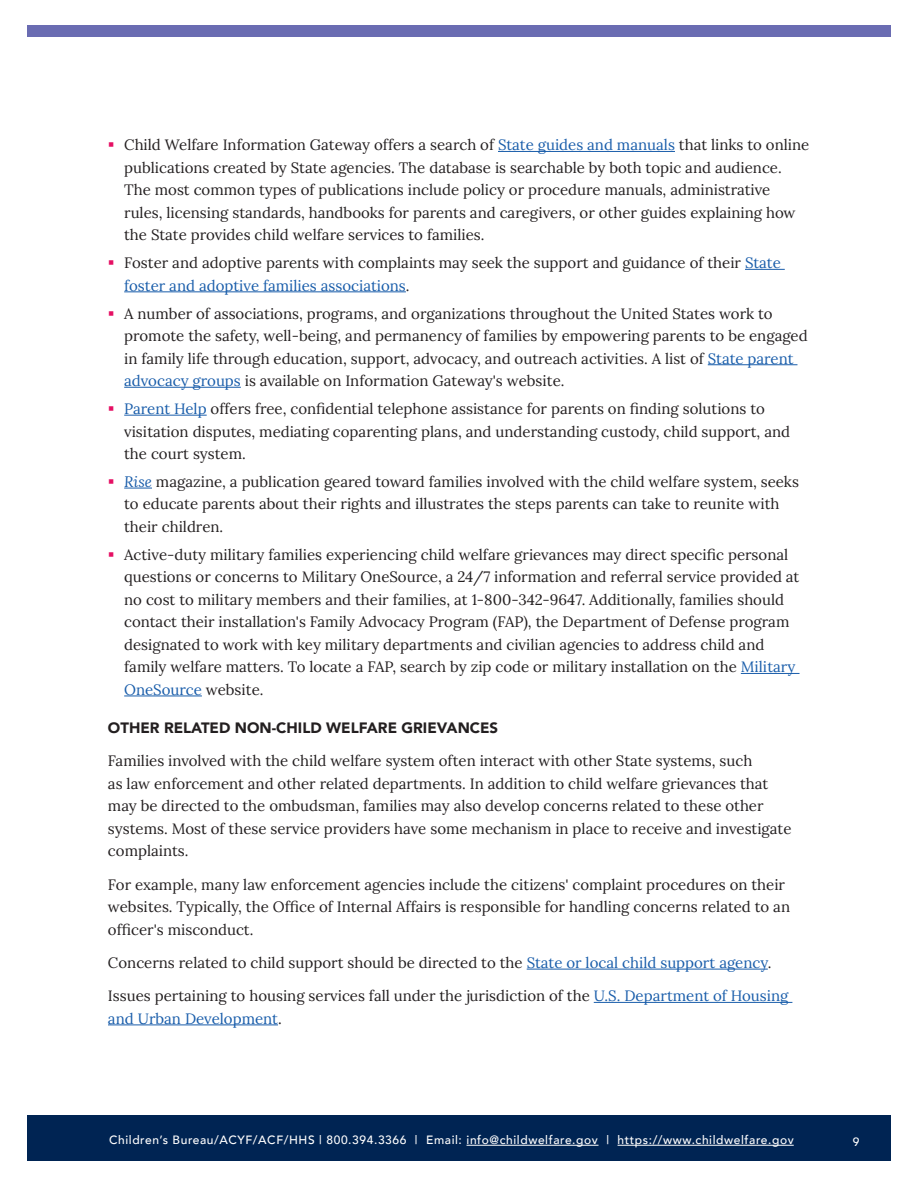
<style>
.page{position:relative;width:918px;height:1188px;background:#fff}
.page>*{position:absolute;margin:0;border:0;box-sizing:border-box;transform-origin:0 0}
.t1{font:15px/22.5px "Lora";color:#231f20}
.t2{font:900 15px "Avenir";color:#231f20}
.t3{font:500 12px "Avenir";letter-spacing:.05em;color:#fff}
.s1{color:#195daa}
.s2{font-style:italic;color:#195daa}
</style>
<div class="page">
<div style="left:27px;top:1116px;width:864px;height:45px;background:#002453"></div>
<hr style="left:467px;top:1145px;width:132px;height:1px;background:#fff">
<hr style="left:618px;top:1145px;width:176px;height:1px;background:#fff">
<div style="left:27px;top:26px;width:864px;height:12px;background:#6a6cb2"></div>
<hr style="left:498px;top:151px;width:177px;height:1px;background:#195daa">
<hr style="left:745px;top:269px;width:40px;height:1px;background:#195daa">
<hr style="left:124px;top:291px;width:282px;height:1px;background:#195daa">
<hr style="left:708px;top:364px;width:89px;height:1px;background:#195daa">
<hr style="left:124px;top:387px;width:117px;height:1px;background:#195daa">
<hr style="left:124px;top:415px;width:83px;height:1px;background:#195daa">
<svg style="left:124px;top:488px;width:28px;height:1px"></svg>
<hr style="left:741px;top:673px;width:59px;height:1px;background:#195daa">
<hr style="left:124px;top:696px;width:78px;height:1px;background:#195daa">
<hr style="left:527px;top:969px;width:241px;height:1px;background:#195daa">
<hr style="left:594px;top:1002px;width:198px;height:1px;background:#195daa">
<hr style="left:108px;top:1025px;width:170px;height:1px;background:#195daa">
<p class="t1" style="left:124px;top:133px;width:687px">Child Welfare Information Gateway offers a search of <span class="s1">State guides and manuals</span> that links to online publications created by State agencies. The database is searchable by both topic and audience.<br>The most common types of publications include policy or procedure manuals, administrative rules, licensing standards, handbooks for parents and caregivers, or other guides explaining how the State provides child welfare services to families.</p>
<p class="t1" style="left:124px;top:251px;width:658px">Foster and adoptive parents with complaints may seek the support and guidance of their <span class="s1">State foster and adoptive families associations</span>.</p>
<p class="t1" style="left:124px;top:301px;width:685px">A number of associations, programs, and organizations throughout the United States work to promote the safety, well-being, and permanency of families by empowering parents to be engaged in family life through education, support, advocacy, and outreach activities. A list of <span class="s1">State parent advocacy groups</span> is available on Information Gateway's website.</p>
<p class="t1" style="left:124px;top:396px;width:668px"><span class="s1">Parent Help</span> offers free, confidential telephone assistance for parents on finding solutions to visitation disputes, mediating coparenting plans, and understanding custody, child support, and the court system.</p>
<p class="t1" style="left:124px;top:469px;width:676px"><span class="s2">Rise</span> magazine, a publication geared toward families involved with the child welfare system, seeks to educate parents about their rights and illustrates the steps parents can take to reunite with their children.</p>
<p class="t1" style="left:124px;top:542px;width:677px">Active-duty military families experiencing child welfare grievances may direct specific personal questions or concerns to Military OneSource, a 24/7 information and referral service provided at no cost to military members and their families, at 1-800-342-9647. Additionally, families should contact their installation's Family Advocacy Program (FAP), the Department of Defense program designated to work with key military departments and civilian agencies to address child and family welfare matters. To locate a FAP, search by zip code or military installation on the <span class="s1">Military OneSource</span> website.</p>
<h3 class="t2" style="left:108px;top:715px;width:392px">OTHER RELATED NON-CHILD WELFARE GRIEVANCES</h3>
<p class="t1" style="left:108px;top:749px;width:685px">Families involved with the child welfare system often interact with other State systems, such<br>as law enforcement and other related departments. In addition to child welfare grievances that may be directed to the ombudsman, families may also develop concerns related to these other systems. Most of these service providers have some mechanism in place to receive and investigate complaints.</p>
<p class="t1" style="left:108px;top:872px;width:684px">For example, many law enforcement agencies include the citizens' complaint procedures on their websites. Typically, the Office of Internal Affairs is responsible for handling concerns related to an officer's misconduct.</p>
<p class="t1" style="left:108px;top:950px;width:665px">Concerns related to child support should be directed to the <span class="s1">State or local child support agency</span>.</p>
<p class="t1" style="left:108px;top:984px;width:682px">Issues pertaining to housing services fall under the jurisdiction of the <span class="s1">U.S. Department of Housing and Urban Development</span>.</p>
<p class="t3" style="left:109px;top:1130px;width:686px">Children’s Bureau/ACYF/ACF/HHS | 800.394.3366 | Email: info@childwelfare.gov | https://www.childwelfare.gov</p>
<p class="t3" style="left:853px;top:1131px;width:8px">9</p>
</div>
